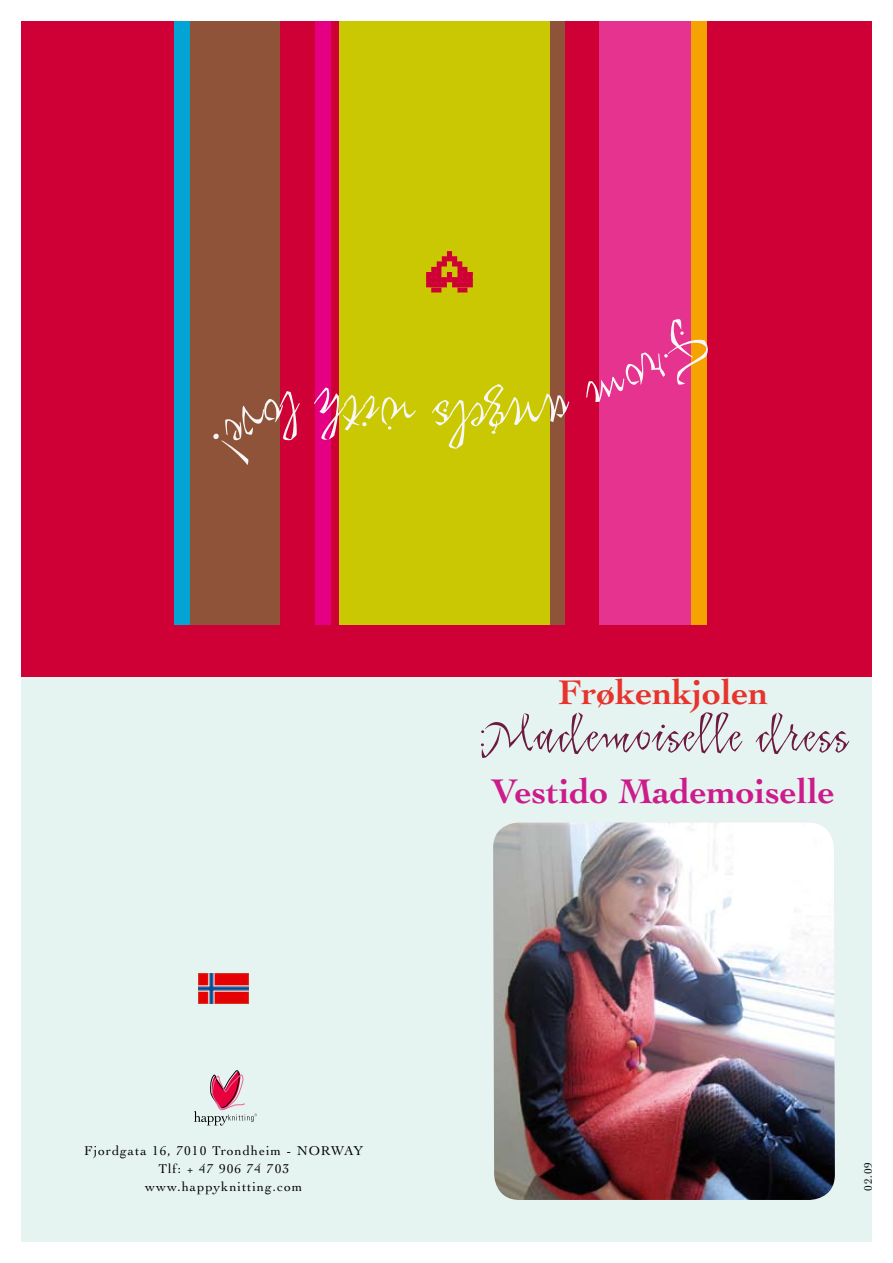
<style>
.page{position:relative;width:893px;height:1263px;background:#fff}
.page>*{position:absolute;margin:0;border:0;box-sizing:border-box;transform-origin:0 0}
.t1{font:64.5px "Katfish Plain";color:#f6f7f6}
.t2{font:54px "Katfish Plain";color:#6d1a40}
.t3{font:700 36px "Cochin";color:#cc1b8a}
.t4{font:700 36px "Cochin";color:#e7342c}
.t5{font:13.5px/18px "Cochin";letter-spacing:.07em;color:#000;text-align:center}
.t6{font:11.25px "Cochin";color:#000}
</style>
<div class="page">
<div style="left:21px;top:21px;width:851px;height:1221px;background:#e5f3f1"></div>
<div style="left:21px;top:21px;width:851px;height:651px;background:#cf0035"></div>
<div style="left:174px;top:21px;width:16px;height:651px;background:#01a4d3"></div>
<div style="left:190px;top:21px;width:90px;height:651px;background:#8f533a"></div>
<div style="left:315px;top:21px;width:15px;height:651px;background:#e50083"></div>
<div style="left:339px;top:21px;width:217px;height:651px;background:#c9c802"></div>
<div style="left:550px;top:21px;width:15px;height:651px;background:#8f533a"></div>
<div style="left:600px;top:21px;width:93px;height:651px;background:#e5338f"></div>
<div style="left:691px;top:21px;width:16px;height:651px;background:#f5a300"></div>
<img style="left:493px;top:822px;width:342px;height:378px">
<img style="left:426px;top:251px;width:47px;height:42px">
<div style="left:21px;top:625px;width:851px;height:51px;background:#cf0035"></div>
<svg style="left:194px;top:1070px;width:63px;height:55px"></svg>
<img style="left:199px;top:974px;width:49px;height:29px">
<svg style="left:599px;top:314px;width:1px;height:92px"></svg>
<svg style="left:330px;top:387px;width:1px;height:54px"></svg>
<h1 class="t1" style="left:486px;top:465px;width:19px;rotate:180deg">e</h1>
<h3 class="t4" style="left:558px;top:671px;width:212px">Frøkenkjolen</h3>
<h2 class="t2" style="left:478px;top:699px;width:372px">Mademoiselle dress</h2>
<h3 class="t3" style="left:492px;top:770px;width:344px">Vestido Mademoiselle</h3>
<p class="t5" style="left:84px;top:1141px;width:280px">Fjordgata 16, 7010 Trondheim - NORWAY<br>Tlf: + 47 906 74 703 www.happyknitting.com</p>
<p class="t6" style="left:862px;top:1191px;width:30px;rotate:-90deg">02.09</p>
</div>
